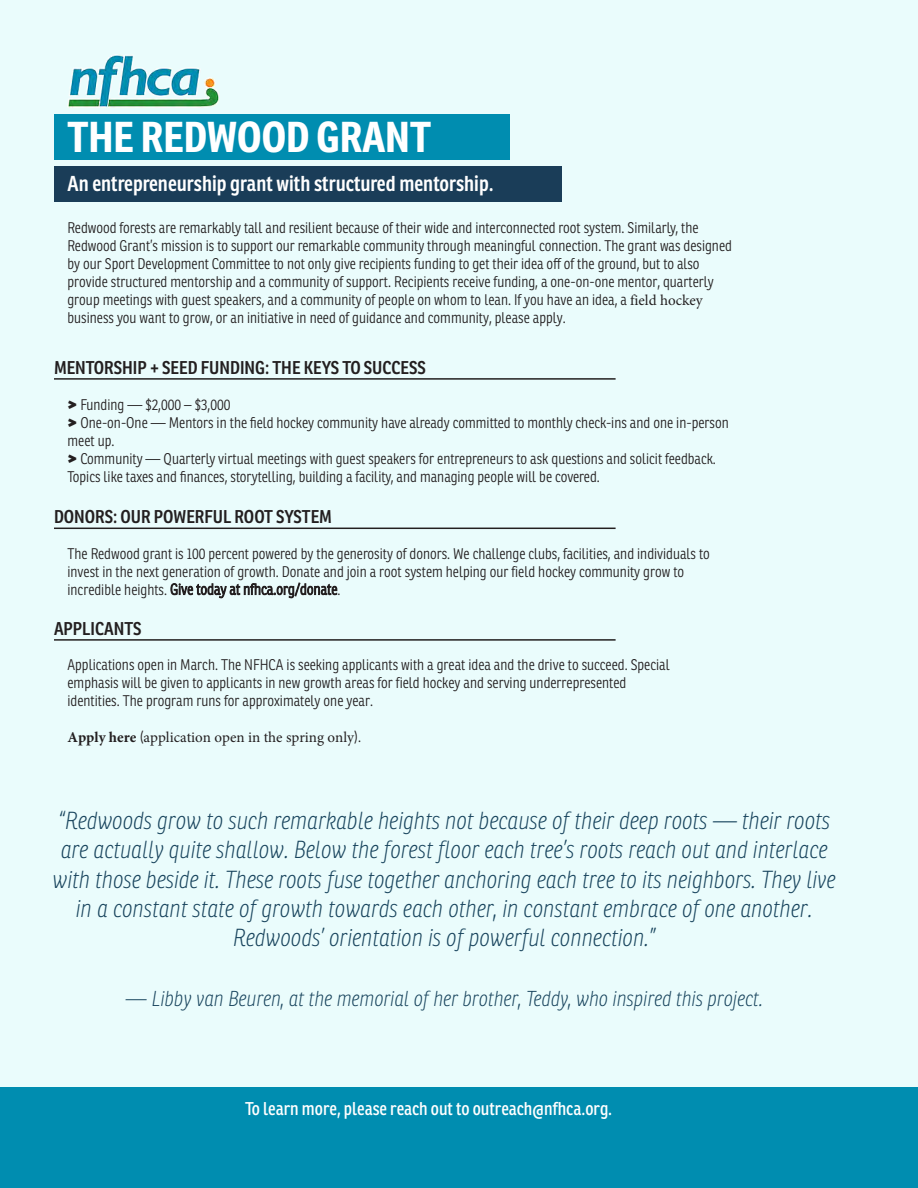
<style>
.page{position:relative;width:918px;height:1188px;background:#eafcfc}
.page>*{position:absolute;margin:0;border:0;box-sizing:border-box;transform-origin:0 0}
.t1{font:700 42px "Ronnia Cond";color:#fff}
.t2{font:italic 100 24px/29.5px "Ronnia Cond";color:#18445d;text-align:center}
.t3{font:italic 100 21px "Ronnia Cond";color:#18445d}
.t4{font:600 21px "Ronnia Cond";color:#fff}
.t5{font:600 18px "Ronnia Cond";color:#231f20}
.t6{font:18px "Ronnia Cond";color:#fff}
.t7{font:300 15px/18px "Ronnia Cond";color:#231f20}
.t8{font:15px "Minion Pro";color:#231f20}
.s1{font-family:"Minion Pro";font-weight:400}
.s2{font-family:"Ronnia";font-weight:800;font-size:16.5px}
.s3{font-weight:700}
.s4{font-family:"Ronnia Cond";font-weight:300}
</style>
<div class="page">
<div style="left:0;top:1087px;width:918px;height:101px;background:#008db0"></div>
<img style="left:68px;top:54px;width:152px;height:54px">
<div style="left:54px;top:115px;width:455px;height:45px;background:#008db0"></div>
<div style="left:54px;top:166px;width:508px;height:36px;background:#1a3d58"></div>
<hr style="left:54px;top:378px;width:562px;height:2px;background:#231f20">
<hr style="left:54px;top:528px;width:562px;height:1px;background:#231f20">
<hr style="left:54px;top:639px;width:562px;height:2px;background:#231f20">
<h1 class="t1" style="left:68px;top:110px;width:365px">THE REDWOOD GRANT</h1>
<h3 class="t4" style="left:68px;top:171px;width:428px">An entrepreneurship grant with structured mentorship.</h3>
<p class="t7" style="left:68px;top:219px;width:666px">Redwood forests are remarkably tall and resilient because of their wide and interconnected root system. Similarly, the Redwood Grant’s mission is to support our remarkable community through meaningful connection. The grant was designed by our Sport Development Committee to not only give recipients funding to get their idea off of the ground, but to also provide structured mentorship and a community of support. Recipients receive funding, a one-on-one mentor, quarterly group meetings with guest speakers, and a community of people on whom to lean. If you have an idea, a <span class="s1">field hockey </span>business you want to grow, or an initiative in need of guidance and community, please apply.</p>
<p class="t5" style="left:54px;top:356px;width:373px">MENTORSHIP + SEED FUNDING: THE KEYS TO SUCCESS</p>
<p class="t7" style="left:68px;top:396px;width:663px"><span class="s2">&gt;</span> Funding — $2,000 – $3,000<br><span class="s2">&gt;</span> One-on-One — Mentors in the field hockey community have already committed to monthly check-ins and one in-person meet up.<br><span class="s2">&gt;</span> Community — Quarterly virtual meetings with guest speakers for entrepreneurs to ask questions and solicit feedback.<br>Topics like taxes and finances, storytelling, building a facility, and managing people will be covered.</p>
<p class="t5" style="left:54px;top:506px;width:280px">DONORS: OUR POWERFUL ROOT SYSTEM</p>
<p class="t7" style="left:68px;top:544px;width:644px">The Redwood grant is 100 percent powered by the generosity of donors. We challenge clubs, facilities, and individuals to invest in the next generation of growth. Donate and join a root system helping our field hockey community grow to incredible heights. Give today at nfhca.org/donate.</p>
<p class="t5" style="left:54px;top:617px;width:89px">APPLICANTS</p>
<p class="t7" style="left:68px;top:656px;width:604px">Applications open in March. The NFHCA is seeking applicants with a great idea and the drive to succeed. Special emphasis will be given to applicants in new growth areas for field hockey and serving underrepresented identities. The program runs for approximately one year.</p>
<p class="t8" style="left:68px;top:727px;width:295px"><span class="s3">Apply here</span> <span class="s4">(</span>application open in the spring only<span class="s4">).</span></p>
<p class="t2" style="left:53px;top:805px;width:785px">“Redwoods grow to such remarkable heights not because of their deep roots — their roots are actually quite shallow. Below the forest floor each tree’s roots reach out and interlace with those beside it. These roots fuse together anchoring each tree to its neighbors. They live in a constant state of growth towards each other, in constant embrace of one another.<br>Redwoods’ orientation is of powerful connection.”</p>
<h3 class="t3" style="left:126px;top:987px;width:639px">— Libby van Beuren, at the memorial of her brother, Teddy, who inspired this project.</h3>
<p class="t6" style="left:245px;top:1097px;width:369px">To learn more, please reach out to outreach@nfhca.org.</p>
</div>
